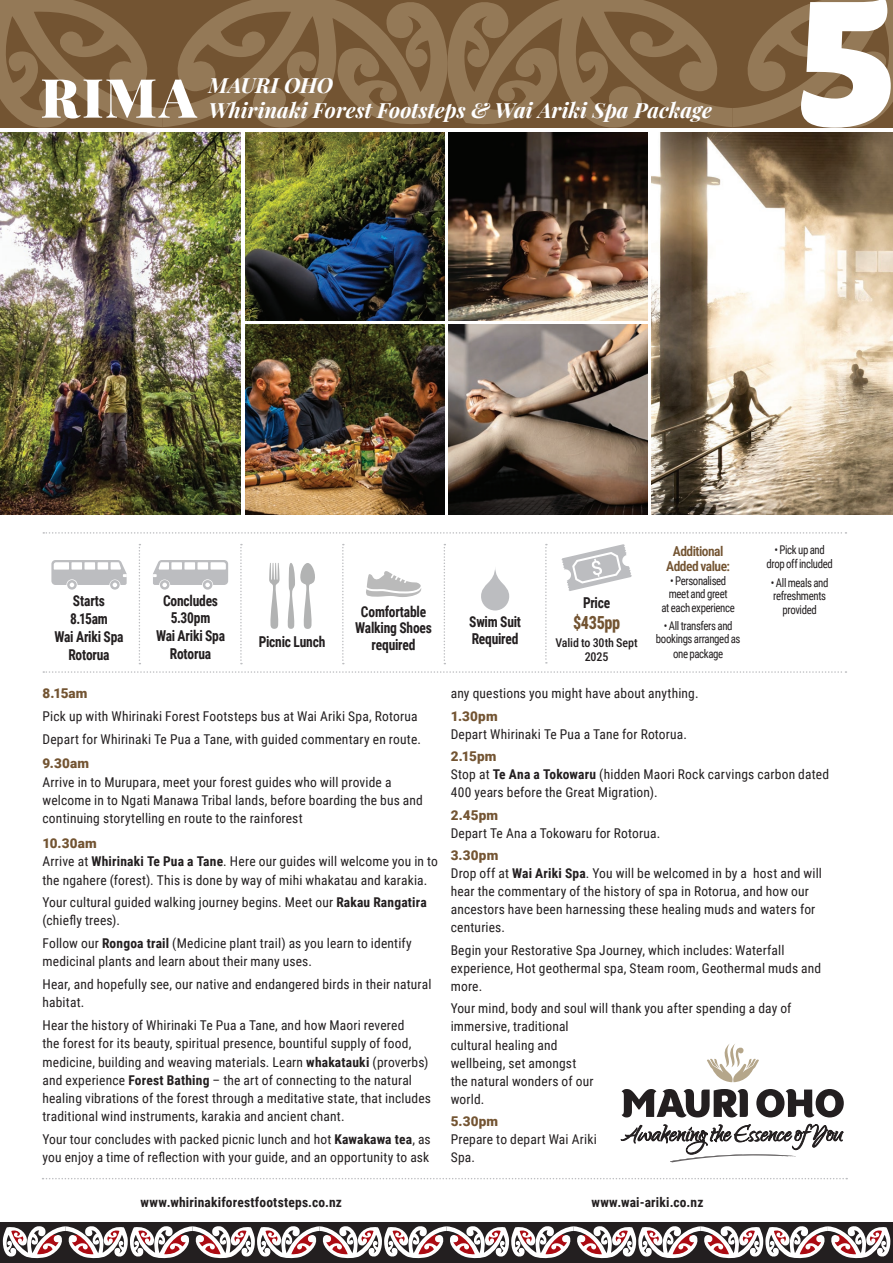
<style>
.page{position:relative;width:893px;height:1263px;background:#fff}
.page>*{position:absolute;margin:0;border:0;box-sizing:border-box;transform-origin:0 0}
.t1{font:175.5px "Kumiz FYW03";color:#fff}
.t2{font:900 54px "Playfair Display";color:#fff}
.t3{font:italic 700 21px/25.2px "Playfair Display";color:#fff}
.t4{font:800 18px "Roboto Condensed";letter-spacing:-.025em;color:#735432;scale:.9 1}
.t5{font:700 15px/18px "Roboto Condensed";letter-spacing:-.015em;color:#231f20;text-align:center;scale:.9 1}
.t6{font:13.5px/18.3px "Roboto Condensed";letter-spacing:.01em;color:#231f20}
.t7{font:700 13.5px "Roboto Condensed";letter-spacing:.015em;color:#231f20}
.t8{font:900 13.5px "Roboto";letter-spacing:.015em;color:#735432}
.t9{font:600 13.5px/15px "Roboto Condensed";letter-spacing:-.04em;color:#735432;text-align:center}
.t10{font:12px/13.5px "Roboto Condensed";letter-spacing:-.035em;color:#231f20;text-align:center;scale:.9 1}
.t11{font:500 12px/13.5px "Roboto Condensed";letter-spacing:-.01em;color:#231f20;text-align:center}
.s1{font-weight:700}
</style>
<div class="page">
<div style="left:0;top:1222px;width:893px;height:41px;background:#231f20"></div>
<svg style="left:2px;top:1226px;width:889px;height:33px"></svg>
<svg style="left:43px;top:1178px;width:804px;height:1px"></svg>
<svg style="left:139px;top:544px;width:1px;height:120px"></svg>
<svg style="left:240px;top:544px;width:2px;height:120px"></svg>
<svg style="left:342px;top:544px;width:2px;height:120px"></svg>
<svg style="left:444px;top:544px;width:1px;height:120px"></svg>
<svg style="left:545px;top:544px;width:2px;height:119px"></svg>
<svg style="left:622px;top:1089px;width:126px;height:28px"></svg>
<svg style="left:756px;top:1089px;width:88px;height:28px"></svg>
<svg style="left:621px;top:1124px;width:222px;height:38px"></svg>
<svg style="left:707px;top:1044px;width:52px;height:38px"></svg>
<svg style="left:0;top:0;width:893px;height:128px;background:#846745"></svg>
<svg style="left:51px;top:560px;width:76px;height:30px"></svg>
<svg style="left:153px;top:560px;width:75px;height:30px"></svg>
<svg style="left:269px;top:563px;width:11px;height:66px"></svg>
<svg style="left:287px;top:563px;width:28px;height:66px"></svg>
<svg style="left:481px;top:566px;width:28px;height:44px"></svg>
<svg style="left:562px;top:544px;width:70px;height:47px"></svg>
<svg style="left:43px;top:671px;width:803px;height:2px"></svg>
<svg style="left:43px;top:532px;width:803px;height:2px"></svg>
<img style="left:0;top:132px;width:241px;height:382px">
<img style="left:246px;top:132px;width:198px;height:189px">
<img style="left:448px;top:132px;width:199px;height:189px">
<img style="left:246px;top:324px;width:198px;height:190px">
<img style="left:448px;top:324px;width:199px;height:190px">
<img style="left:651px;top:132px;width:242px;height:382px">
<svg style="left:366px;top:571px;width:56px;height:26px"></svg>
<h2 class="t2" style="left:40px;top:55px;width:158px">RIMA</h2>
<h3 class="t3" style="left:208px;top:70px;width:505px">MAURI OHO<br>Whirinaki Forest Footsteps &amp; Wai Ariki Spa Package</h3>
<h1 class="t1" style="left:796px;top:-46px;width:102px">5</h1>
<p class="t5" style="left:54px;top:591px;width:78px">Starts<br>8.15am<br>Wai Ariki Spa<br>Rotorua</p>
<p class="t5" style="left:163px;top:592px;width:63px;line-height:16.5px">Concludes<br>5.30pm</p>
<p class="t5" style="left:156px;top:626px;width:78px">Wai Ariki Spa<br>Rotorua</p>
<p class="t5" style="left:259px;top:632px;width:76px">Picnic Lunch</p>
<p class="t5" style="left:355px;top:603px;width:87px;line-height:16.5px">Comfortable<br>Walking Shoes required</p>
<p class="t5" style="left:469px;top:613px;width:59px;line-height:16.5px;text-align:left">Swim Suit<br>Required</p>
<p class="t5" style="left:583px;top:593px;width:32px">Price</p>
<h3 class="t4" style="left:573px;top:610px;width:54px">$435pp</h3>
<p class="t11" style="left:555px;top:636px;width:84px">Valid to 30th Sept<br>2025</p>
<p class="t9" style="left:666px;top:543px;width:65px">Additional<br>Added value:</p>
<p class="t10" style="left:661px;top:573px;width:83px">• Personalised meet and greet<br>at each experience</p>
<p class="t10" style="left:656px;top:618px;width:95px;line-height:14px">• All transfers and bookings arranged as one package</p>
<p class="t10" style="left:766px;top:543px;width:75px">• Pick up and drop off included</p>
<p class="t10" style="left:771px;top:575px;width:65px">• All meals and refreshments provided</p>
<p class="t8" style="left:43px;top:684px;width:47px">8.15am</p>
<p class="t6" style="left:43px;top:704px;width:380px;line-height:22.5px">Pick up with Whirinaki Forest Footsteps bus at Wai Ariki Spa, Rotorua<br>Depart for Whirinaki Te Pua a Tane, with guided commentary en route.</p>
<p class="t8" style="left:43px;top:754px;width:48px">9.30am</p>
<p class="t6" style="left:43px;top:772px;width:382px">Arrive in to Murupara, meet your forest guides who will provide a welcome in to Ngati Manawa Tribal lands, before boarding the bus and continuing storytelling en route to the rainforest</p>
<p class="t8" style="left:43px;top:834px;width:56px">10.30am</p>
<p class="t6" style="left:43px;top:852px;width:397px">Arrive at <span class="s1">Whirinaki Te Pua a Tane</span>. Here our guides will welcome you in to the ngahere (forest). This is done by way of mihi whakatau and karakia.</p>
<p class="t6" style="left:43px;top:893px;width:386px">Your cultural guided walking journey begins. Meet our <span class="s1">Rakau Rangatira </span>(chiefly trees).</p>
<p class="t6" style="left:43px;top:933px;width:371px">Follow our <span class="s1">Rongoa trail</span> (Medicine plant trail) as you learn to identify medicinal plants and learn about their many uses.</p>
<p class="t6" style="left:43px;top:974px;width:390px">Hear, and hopefully see, our native and endangered birds in their natural habitat.</p>
<p class="t6" style="left:43px;top:1015px;width:390px">Hear the history of Whirinaki Te Pua a Tane, and how Maori revered<br>the forest for its beauty, spiritual presence, bountiful supply of food, medicine, building and weaving materials. Learn <span class="s1">whakatauki</span> (proverbs) and experience <span class="s1">Forest Bathing</span> – the art of connecting to the natural healing vibrations of the forest through a meditative state, that includes traditional wind instruments, karakia and ancient chant.</p>
<p class="t6" style="left:43px;top:1129px;width:390px">Your tour concludes with packed picnic lunch and hot <span class="s1">Kawakawa tea</span>, as you enjoy a time of reflection with your guide, and an opportunity to ask</p>
<p class="t6" style="left:451px;top:684px;width:249px">any questions you might have about anything.</p>
<p class="t8" style="left:451px;top:706px;width:48px">1.30pm</p>
<p class="t6" style="left:451px;top:724px;width:238px">Depart Whirinaki Te Pua a Tane for Rotorua.</p>
<p class="t8" style="left:451px;top:747px;width:47px">2.15pm</p>
<p class="t6" style="left:451px;top:765px;width:380px">Stop at <span class="s1">Te Ana a Tokowaru</span> (hidden Maori Rock carvings carbon dated<br>400 years before the Great Migration).</p>
<p class="t8" style="left:451px;top:805px;width:49px">2.45pm</p>
<p class="t6" style="left:451px;top:823px;width:211px">Depart Te Ana a Tokowaru for Rotorua.</p>
<p class="t8" style="left:451px;top:846px;width:49px">3.30pm</p>
<p class="t6" style="left:451px;top:864px;width:373px">Drop off at <span class="s1">Wai Ariki Spa</span>. You will be welcomed in by a host and will hear the commentary of the history of spa in Rotorua, and how our ancestors have been harnessing these healing muds and waters for centuries.</p>
<p class="t6" style="left:451px;top:940px;width:372px">Begin your Restorative Spa Journey, which includes: Waterfall experience, Hot geothermal spa, Steam room, Geothermal muds and more.</p>
<p class="t6" style="left:451px;top:999px;width:342px">Your mind, body and soul will thank you after spending a day of immersive, traditional<br>cultural healing and<br>wellbeing, set amongst<br>the natural wonders of our<br>world.</p>
<p class="t8" style="left:451px;top:1112px;width:49px">5.30pm</p>
<p class="t6" style="left:451px;top:1130px;width:148px">Prepare to depart Wai Ariki<br>Spa.</p>
<p class="t7" style="left:141px;top:1193px;width:203px">www.whirinakiforestfootsteps.co.nz</p>
<p class="t7" style="left:591px;top:1193px;width:114px">www.wai-ariki.co.nz</p>
</div>
